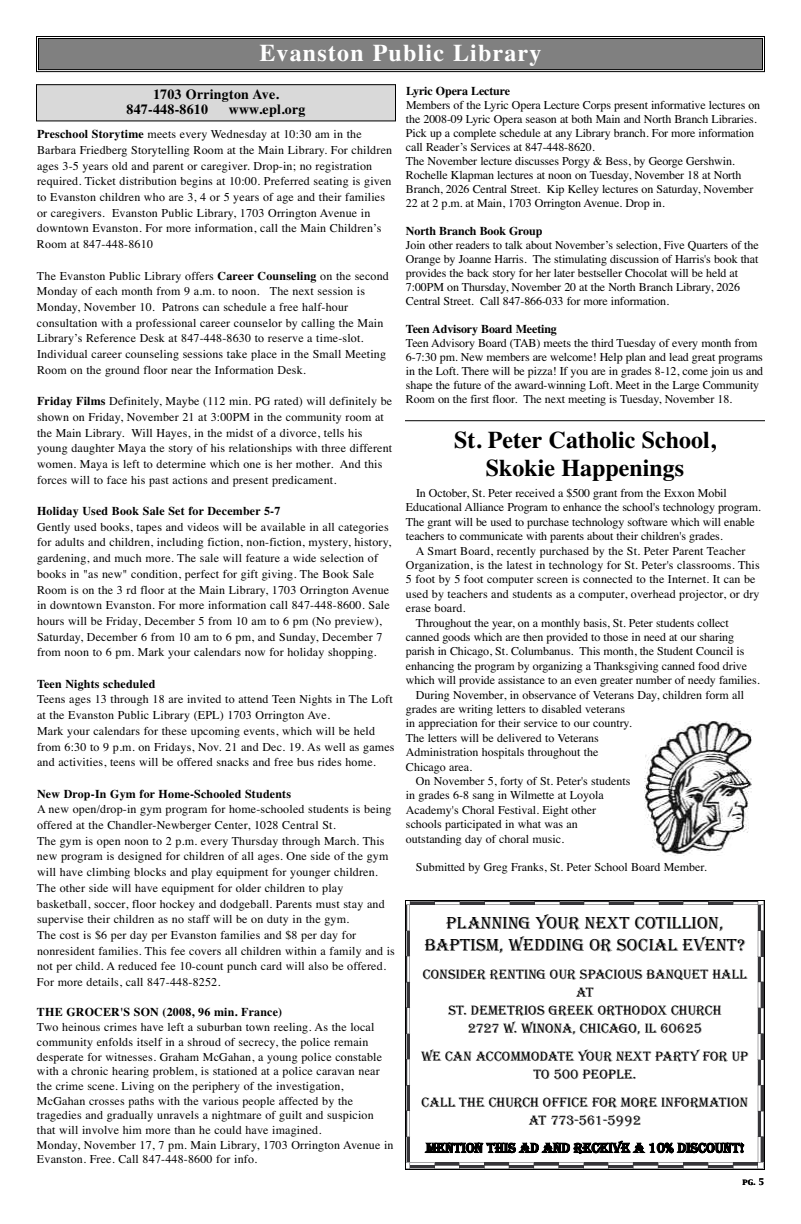
<style>
.page{position:relative;width:801px;height:1224px;background:#fff}
.page>*{position:absolute;margin:0;border:0;box-sizing:border-box;transform-origin:0 0}
.t1{font:24px/28.8px "Times Bold TT";color:#000;text-align:center}
.t2{font:24px "Times Bold TT";letter-spacing:.05em;color:#fff}
.t3{font:18px/21.6px "Algerian D";color:#000;text-align:center}
.t4{font:14px/18px "Algerian D";color:#000;text-align:center}
.t5{font:14px/15px "Times Bold TT";letter-spacing:.015em;color:#000}
.t6{font:12px/15.7px "Times";letter-spacing:.015em;color:#000}
.t7{font:12px/14px "Times";letter-spacing:-.01em;color:#000}
.t8{font:12px "Times Bold TT";letter-spacing:.015em;color:#000}
.t9{font:12px "Times Bold TT";letter-spacing:-.01em;color:#000}
.t10{font:8px "Capitals";color:#000}
.s1{font-family:"Times Bold TT"}
</style>
<div class="page">
<div style="left:38px;top:38px;width:724px;height:32px;background:#808080"></div>
<div style="left:36px;top:36px;width:729px;height:36px;border:1px solid #000"></div>
<div style="left:38px;top:38px;width:725px;height:32px;border:1px solid #000"></div>
<div style="left:36px;top:85px;width:360px;height:36px;background:#d9d9d9"></div>
<div style="left:36px;top:84px;width:360px;height:37px;border:1px solid #000"></div>
<hr style="left:405px;top:420px;width:360px;height:1px;background:#000">
<img style="left:644px;top:721px;width:107px;height:135px">
<svg style="left:407px;top:902px;width:356px;height:266px"></svg>
<div style="left:405px;top:900px;width:360px;height:270px;border:1px solid #000"></div>
<h1 class="t2" style="left:259px;top:39px;width:284px">Evanston Public Library</h1>
<p class="t5" style="left:127px;top:86px;width:154px;text-indent:26px">1703 Orrington Ave.<br>847-448-8610</p>
<p class="t9" style="left:406px;top:84px;width:106px">Lyric Opera Lecture</p>
<p class="t7" style="left:406px;top:98px;width:356px">Members of the Lyric Opera Lecture Corps present informative lectures on the 2008-09 Lyric Opera season at both Main and North Branch Libraries.<br>Pick up a complete schedule at any Library branch. For more information call Reader’s Services at 847-448-8620.<br>The November lecture discusses Porgy &amp; Bess, by George Gershwin.<br>Rochelle Klapman lectures at noon on Tuesday, November 18 at North Branch, 2026 Central Street. Kip Kelley lectures on Saturday, November 22 at 2 p.m. at Main, 1703 Orrington Avenue. Drop in.</p>
<p class="t9" style="left:406px;top:224px;width:138px">North Branch Book Group</p>
<p class="t7" style="left:406px;top:238px;width:354px">Join other readers to talk about November’s selection, Five Quarters of the Orange by Joanne Harris. The stimulating discussion of Harris's book that provides the back story for her later bestseller Chocolat will be held at 7:00PM on Thursday, November 20 at the North Branch Library, 2026<br>Central Street. Call 847-866-033 for more information.</p>
<p class="t9" style="left:406px;top:322px;width:152px">Teen Advisory Board Meeting</p>
<p class="t7" style="left:406px;top:336px;width:359px">Teen Advisory Board (TAB) meets the third Tuesday of every month from 6-7:30 pm. New members are welcome! Help plan and lead great programs in the Loft. There will be pizza! If you are in grades 8-12, come join us and shape the future of the award-winning Loft. Meet in the Large Community Room on the first floor. The next meeting is Tuesday, November 18.</p>
<h1 class="t1" style="left:454px;top:425px;width:263px">St. Peter Catholic School,<br>Skokie Happenings</h1>
<p class="t7" style="left:406px;top:486px;width:356px;line-height:14.4px;text-indent:10px">In October, St. Peter received a $500 grant from the Exxon Mobil Educational Alliance Program to enhance the school's technology program.<br>The grant will be used to purchase technology software which will enable teachers to communicate with parents about their children's grades.</p>
<p class="t6" style="left:416px;top:543px;width:331px">A Smart Board, recently purchased by the St. Peter Parent Teacher</p>
<p class="t6" style="left:406px;top:557px;width:355px">Organization, is the latest in technology for St. Peter's classrooms. This</p>
<p class="t6" style="left:406px;top:571px;width:351px">5 foot by 5 foot computer screen is connected to the Internet. It can be</p>
<p class="t6" style="left:406px;top:586px;width:355px">used by teachers and students as a computer, overhead projector, or dry</p>
<p class="t6" style="left:406px;top:600px;width:61px">erase board.</p>
<p class="t7" style="left:416px;top:615px;width:314px">Throughout the year, on a monthly basis, St. Peter students collect</p>
<p class="t7" style="left:406px;top:630px;width:330px">canned goods which are then provided to those in need at our sharing</p>
<p class="t7" style="left:406px;top:644px;width:340px">parish in Chicago, St. Columbanus. This month, the Student Council is</p>
<p class="t7" style="left:406px;top:659px;width:343px">enhancing the program by organizing a Thanksgiving canned food drive</p>
<p class="t7" style="left:406px;top:673px;width:355px">which will provide assistance to an even greater number of needy families.</p>
<p class="t6" style="left:416px;top:687px;width:330px">During November, in observance of Veterans Day, children form all</p>
<p class="t6" style="left:406px;top:701px;width:221px">grades are writing letters to disabled veterans</p>
<p class="t6" style="left:406px;top:715px;width:227px">in appreciation for their service to our country.</p>
<p class="t6" style="left:406px;top:730px;width:194px">The letters will be delivered to Veterans</p>
<p class="t6" style="left:406px;top:744px;width:194px">Administration hospitals throughout the</p>
<p class="t6" style="left:406px;top:759px;width:68px">Chicago area.</p>
<p class="t6" style="left:416px;top:773px;width:216px">On November 5, forty of St. Peter's students</p>
<p class="t6" style="left:406px;top:787px;width:199px">in grades 6-8 sang in Wilmette at Loyola</p>
<p class="t6" style="left:406px;top:802px;width:192px">Academy's Choral Festival. Eight other</p>
<p class="t6" style="left:406px;top:816px;width:173px">schools participated in what was an</p>
<p class="t6" style="left:406px;top:831px;width:160px">outstanding day of choral music.</p>
<p class="t6" style="left:416px;top:859px;width:292px">Submitted by Greg Franks, St. Peter School Board Member.</p>
<p class="t5" style="left:229px;top:101px;width:78px">www.epl.org</p>
<p class="t6" style="left:37px;top:126px;width:357px"><span class="s1">Preschool Storytime</span> meets every Wednesday at 10:30 am in the Barbara Friedberg Storytelling Room at the Main Library. For children ages 3-5 years old and parent or caregiver. Drop-in; no registration required. Ticket distribution begins at 10:00. Preferred seating is given to Evanston children who are 3, 4 or 5 years of age and their families or caregivers. Evanston Public Library, 1703 Orrington Avenue in downtown Evanston. For more information, call the Main Children’s Room at 847-448-8610</p>
<p class="t6" style="left:37px;top:268px;width:353px">The Evanston Public Library offers <span class="s1">Career Counseling</span> on the second Monday of each month from 9 a.m. to noon. The next session is Monday, November 10. Patrons can schedule a free half-hour consultation with a professional career counselor by calling the Main Library’s Reference Desk at 847-448-8630 to reserve a time-slot.<br>Individual career counseling sessions take place in the Small Meeting Room on the ground floor near the Information Desk.</p>
<p class="t6" style="left:37px;top:393px;width:357px"><span class="s1">Friday Films</span> Definitely, Maybe (112 min. PG rated) will definitely be shown on Friday, November 21 at 3:00PM in the community room at the Main Library. Will Hayes, in the midst of a divorce, tells his young daughter Maya the story of his relationships with three different women. Maya is left to determine which one is her mother. And this forces will to face his past actions and present predicament.</p>
<p class="t8" style="left:37px;top:504px;width:245px">Holiday Used Book Sale Set for December 5-7</p>
<p class="t6" style="left:37px;top:519px;width:356px">Gently used books, tapes and videos will be available in all categories for adults and children, including fiction, non-fiction, mystery, history, gardening, and much more. The sale will feature a wide selection of books in "as new" condition, perfect for gift giving. The Book Sale Room is on the 3 rd floor at the Main Library, 1703 Orrington Avenue in downtown Evanston. For more information call 847-448-8600. Sale hours will be Friday, December 5 from 10 am to 6 pm (No preview), Saturday, December 6 from 10 am to 6 pm, and Sunday, December 7 from noon to 6 pm. Mark your calendars now for holiday shopping.</p>
<p class="t8" style="left:37px;top:677px;width:120px">Teen Nights scheduled</p>
<p class="t6" style="left:37px;top:691px;width:359px">Teens ages 13 through 18 are invited to attend Teen Nights in The Loft at the Evanston Public Library (EPL) 1703 Orrington Ave.<br>Mark your calendars for these upcoming events, which will be held from 6:30 to 9 p.m. on Fridays, Nov. 21 and Dec. 19. As well as games and activities, teens will be offered snacks and free bus rides home.</p>
<p class="t8" style="left:37px;top:786px;width:256px">New Drop-In Gym for Home-Schooled Students</p>
<p class="t6" style="left:37px;top:801px;width:359px">A new open/drop-in gym program for home-schooled students is being offered at the Chandler-Newberger Center, 1028 Central St.<br>The gym is open noon to 2 p.m. every Thursday through March. This new program is designed for children of all ages. One side of the gym will have climbing blocks and play equipment for younger children.<br>The other side will have equipment for older children to play basketball, soccer, floor hockey and dodgeball. Parents must stay and supervise their children as no staff will be on duty in the gym.<br>The cost is $6 per day per Evanston families and $8 per day for nonresident families. This fee covers all children within a family and is not per child. A reduced fee 10-count punch card will also be offered.<br>For more details, call 847-448-8252.</p>
<p class="t8" style="left:37px;top:1005px;width:247px">THE GROCER'S SON (2008, 96 min. France)</p>
<p class="t6" style="left:37px;top:1020px;width:358px;line-height:14.7px">Two heinous crimes have left a suburban town reeling. As the local community enfolds itself in a shroud of secrecy, the police remain desperate for witnesses. Graham McGahan, a young police constable with a chronic hearing problem, is stationed at a police caravan near the crime scene. Living on the periphery of the investigation, McGahan crosses paths with the various people affected by the tragedies and gradually unravels a nightmare of guilt and suspicion that will involve him more than he could have imagined.<br>Monday, November 17, 7 pm. Main Library, 1703 Orrington Avenue in Evanston. Free. Call 847-448-8600 for info.</p>
<h2 class="t3" style="left:425px;top:912px;width:322px">PLANNING YOUR NEXT COTILLION,<br>BAPTISM, WEDDING OR SOCIAL EVENT?</h2>
<p class="t4" style="left:423px;top:965px;width:326px">CONSIDER RENTING OUR SPACIOUS BANQUET HALL<br>AT<br>ST. DEMETRIOS GREEK ORTHODOX CHURCH<br>2727 W. WINONA, CHICAGO, IL 60625</p>
<p class="t4" style="left:422px;top:1047px;width:328px">WE CAN ACCOMMODATE YOUR NEXT PARTY FOR UP<br>TO 500 PEOPLE.</p>
<p class="t4" style="left:422px;top:1093px;width:328px">CALL THE CHURCH OFFICE FOR MORE INFORMATION<br>AT 773-561-5992</p>
<p class="t4" style="left:426px;top:1139px;width:320px">MENTION THIS AD AND RECEIVE A 10% DISCOUNT!</p>
<p class="t10" style="left:742px;top:1178px;width:23px">pg. 5</p>
</div>
